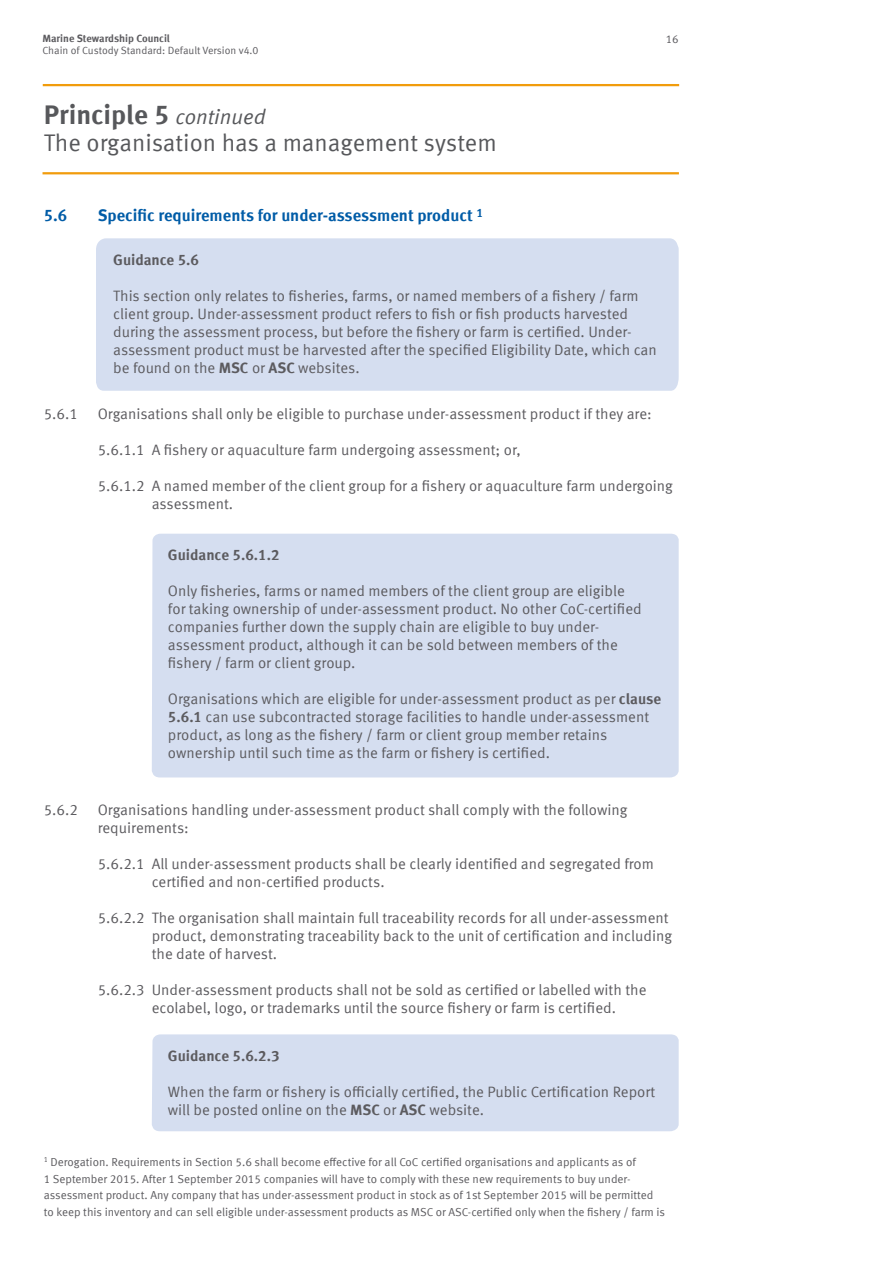
<style>
.page{position:relative;width:893px;height:1263px;background:#fff}
.page>*{position:absolute;margin:0;border:0;box-sizing:border-box;transform-origin:0 0}
.t1{font:700 27px "Meta Offc Pro";color:#57585b}
.t2{font:24px "Meta Offc Pro Norm";color:#57585b}
.t3{font:700 16.5px "Meta Offc Pro";color:#005ca7}
.t4{font:15px/18px "Meta Offc Pro Norm";color:#5c5b5f}
.t5{font:700 15px "Meta Offc Pro";color:#5c5b5f}
.t6{font:11.55px/16.5px "Meta Offc Pro Norm";color:#5c5b5f}
.t7{font:11.25px "Meta Offc Pro Norm";color:#5c5b5f}
.t8{font:10.5px "Meta Offc Pro Norm";color:#5c5b5f}
.t9{font:700 10.5px "Meta Offc Pro";letter-spacing:-.005em;color:#5c5b5f}
.s1{font-family:"Meta Offc Pro Norm Ita";font-weight:400;font-size:21px}
.s2{font-family:"Meta Offc Pro";font-weight:700}
</style>
<div class="page">
<hr style="left:43px;top:172px;width:636px;height:2px;background:#f19c0c">
<hr style="left:43px;top:84px;width:636px;height:2px;background:#f19c0c">
<div style="left:152px;top:534px;width:527px;height:243px;background:#d5def0"></div>
<div style="left:152px;top:1034px;width:527px;height:97px;background:#d5def0"></div>
<div style="left:96px;top:238px;width:583px;height:153px;background:#d5def0"></div>
<p class="t9" style="left:43px;top:30px;width:129px">Marine Stewardship Council</p>
<p class="t7" style="left:666px;top:30px;width:14px">16</p>
<p class="t8" style="left:43px;top:42px;width:218px">Chain of Custody Standard: Default Version v4.0</p>
<h1 class="t1" style="left:44px;top:94px;width:223px">Principle 5 <span class="s1">continued</span></h1>
<h2 class="t2" style="left:44px;top:125px;width:455px">The organisation has a management system</h2>
<p class="t3" style="left:44px;top:202px;width:25px">5.6</p>
<p class="t3" style="left:98px;top:202px;width:387px">Specific requirements for under-assessment product <sup>1</sup></p>
<p class="t5" style="left:113px;top:248px;width:87px">Guidance 5.6</p>
<p class="t4" style="left:113px;top:285px;width:545px">This section only relates to fisheries, farms, or named members of a fishery / farm client group. Under-assessment product refers to fish or fish products harvested during the assessment process, but before the fishery or farm is certified. Under&shy;assessment product must be harvested after the specified Eligibility Date, which can be found on the <span class="s2">MSC</span> or <span class="s2">ASC</span> websites.</p>
<p class="t4" style="left:44px;top:404px;width:36px">5.6.1</p>
<p class="t4" style="left:98px;top:404px;width:555px">Organisations shall only be eligible to purchase under-assessment product if they are:</p>
<p class="t4" style="left:98px;top:440px;width:425px">5.6.1.1 A fishery or aquaculture farm undergoing assessment; or,</p>
<p class="t4" style="left:152px;top:476px;width:523px;text-indent:-54px">5.6.1.2 A named member of the client group for a fishery or aquaculture farm undergoing assessment.</p>
<p class="t5" style="left:168px;top:543px;width:113px">Guidance 5.6.1.2</p>
<p class="t4" style="left:168px;top:581px;width:475px">Only fisheries, farms or named members of the client group are eligible for taking ownership of under-assessment product. No other CoC-certified companies further down the supply chain are eligible to buy under&shy;assessment product, although it can be sold between members of the fishery / farm or client group.</p>
<p class="t4" style="left:168px;top:689px;width:495px">Organisations which are eligible for under-assessment product as per <span class="s2">clause 5.6.1</span> can use subcontracted storage facilities to handle under-assessment product, as long as the fishery / farm or client group member retains ownership until such time as the farm or fishery is certified.</p>
<p class="t4" style="left:44px;top:800px;width:36px">5.6.2</p>
<p class="t4" style="left:98px;top:800px;width:531px">Organisations handling under-assessment product shall comply with the following requirements:</p>
<p class="t4" style="left:152px;top:854px;width:504px;text-indent:-54px">5.6.2.1 All under-assessment products shall be clearly identified and segregated from certified and non-certified products.</p>
<p class="t4" style="left:152px;top:908px;width:522px;text-indent:-54px">5.6.2.2 The organisation shall maintain full traceability records for all under-assessment product, demonstrating traceability back to the unit of certification and including the date of harvest.</p>
<p class="t4" style="left:152px;top:980px;width:496px;text-indent:-54px">5.6.2.3 Under-assessment products shall not be sold as certified or labelled with the ecolabel, logo, or trademarks until the source fishery or farm is certified.</p>
<p class="t5" style="left:168px;top:1044px;width:113px">Guidance 5.6.2.3</p>
<p class="t4" style="left:168px;top:1082px;width:489px">When the farm or fishery is officially certified, the Public Certification Report will be posted online on the <span class="s2">MSC</span> or <span class="s2">ASC</span> website.</p>
<p class="t6" style="left:44px;top:1153px;width:623px"><sup>1</sup> Derogation. Requirements in Section 5.6 shall become effective for all CoC certified organisations and applicants as of<br>1 September 2015. After 1 September 2015 companies will have to comply with these new requirements to buy under&shy;assessment product. Any company that has under-assessment product in stock as of 1st September 2015 will be permitted to keep this inventory and can sell eligible under-assessment products as MSC or ASC-certified only when the fishery / farm is</p>
</div>
